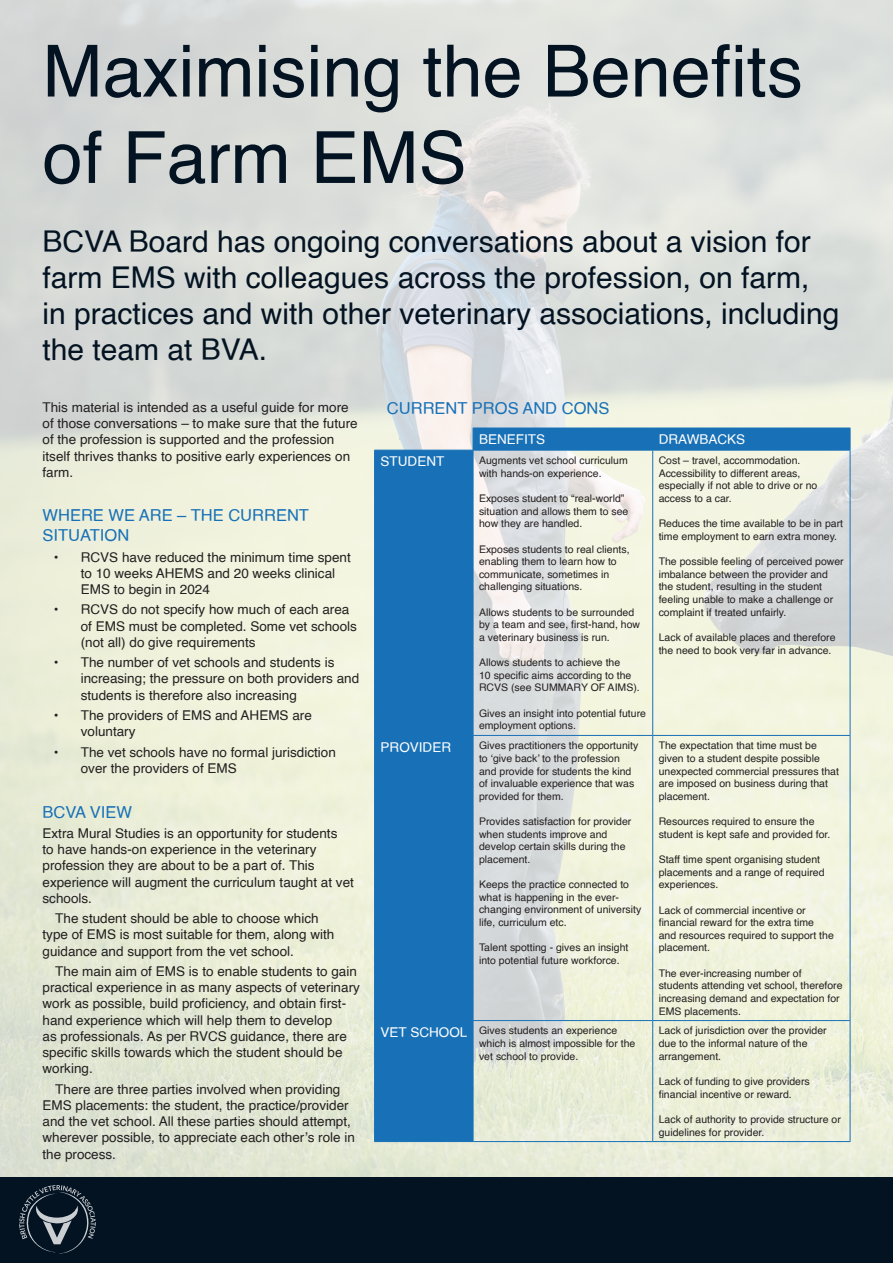
<style>
.page{position:relative;width:893px;height:1263px;background:#fff}
.page>*{position:absolute;margin:0;border:0;box-sizing:border-box;transform-origin:0 0}
.t1{font:72px/86.4px "Helvetica";color:#031322}
.t2{font:30px/36px "Helvetica";color:#031322}
.t3{font:16.5px/19.8px "Helvetica";color:#1871b7}
.t4{font:13.5px/16.2px "Helvetica";color:#231f20}
.t5{font:13.5px "Helvetica";color:#fff}
.t6{font:10.5px/12.6px "Helvetica";color:#231f20}
</style>
<div class="page">
<img style="left:0;top:0;width:893px;height:1178px">
<div style="left:0;top:1178px;width:893px;height:85px;background:#031322"></div>
<svg style="left:375px;top:428px;width:475px;height:713px;background:#bad0d5"></svg>
<hr style="left:473px;top:428px;width:180px;height:1px;background:#1871b7">
<svg style="left:473px;top:429px;width:1px;height:21px"></svg>
<hr style="left:653px;top:428px;width:197px;height:1px;background:#1871b7">
<svg style="left:652px;top:429px;width:1px;height:21px"></svg>
<svg style="left:850px;top:428px;width:1px;height:22px"></svg>
<hr style="left:374px;top:450px;width:99px;height:1px;background:#1871b7">
<hr style="left:374px;top:450px;width:1px;height:285px;background:#1871b7">
<hr style="left:473px;top:450px;width:180px;height:1px;background:#1871b7">
<hr style="left:473px;top:450px;width:1px;height:285px;background:#1871b7">
<hr style="left:653px;top:450px;width:197px;height:1px;background:#1871b7">
<hr style="left:652px;top:450px;width:1px;height:285px;background:#1871b7">
<hr style="left:850px;top:450px;width:1px;height:285px;background:#1871b7">
<hr style="left:374px;top:735px;width:99px;height:1px;background:#1871b7">
<hr style="left:374px;top:736px;width:1px;height:284px;background:#1871b7">
<hr style="left:473px;top:735px;width:180px;height:1px;background:#1871b7">
<hr style="left:473px;top:736px;width:1px;height:284px;background:#1871b7">
<hr style="left:653px;top:735px;width:197px;height:1px;background:#1871b7">
<hr style="left:652px;top:736px;width:1px;height:284px;background:#1871b7">
<hr style="left:850px;top:736px;width:1px;height:284px;background:#1871b7">
<hr style="left:374px;top:1020px;width:99px;height:1px;background:#1871b7">
<hr style="left:374px;top:1021px;width:1px;height:120px;background:#1871b7">
<hr style="left:473px;top:1020px;width:180px;height:1px;background:#1871b7">
<hr style="left:473px;top:1021px;width:1px;height:120px;background:#1871b7">
<hr style="left:653px;top:1020px;width:197px;height:1px;background:#1871b7">
<hr style="left:652px;top:1021px;width:1px;height:120px;background:#1871b7">
<hr style="left:850px;top:1021px;width:1px;height:120px;background:#1871b7">
<hr style="left:374px;top:1141px;width:99px;height:1px;background:#1871b7">
<hr style="left:473px;top:1141px;width:180px;height:1px;background:#1871b7">
<hr style="left:653px;top:1141px;width:197px;height:1px;background:#1871b7">
<svg style="left:19px;top:1185px;width:77px;height:69px"></svg>
<p class="t1" style="left:43px;top:30px;width:762px">Maximising the Benefits of Farm EMS</p>
<p class="t2" style="left:43px;top:224px;width:798px">BCVA Board has ongoing conversations about a vision for farm EMS with colleagues across the profession, on farm, in practices and with other veterinary associations, including the team at BVA.</p>
<p class="t4" style="left:43px;top:400px;width:317px">This material is intended as a useful guide for more of those conversations – to make sure that the future of the profession is supported and the profession itself thrives thanks to positive early experiences on farm.</p>
<p class="t3" style="left:43px;top:506px;width:268px">WHERE WE ARE – THE CURRENT<br>SITUATION</p>
<p class="t4" style="left:81px;top:549px;width:272px;text-indent:-27px">• RCVS have reduced the minimum time spent to 10 weeks AHEMS and 20 weeks clinical<br>EMS to begin in 2024</p>
<p class="t4" style="left:81px;top:602px;width:278px;text-indent:-27px">• RCVS do not specify how much of each area of EMS must be completed. Some vet schools (not all) do give requirements</p>
<p class="t4" style="left:81px;top:655px;width:280px;text-indent:-27px">• The number of vet schools and students is increasing; the pressure on both providers and students is therefore also increasing</p>
<p class="t4" style="left:81px;top:708px;width:233px;text-indent:-27px">• The providers of EMS and AHEMS are voluntary</p>
<p class="t4" style="left:81px;top:744px;width:257px;text-indent:-27px">• The vet schools have no formal jurisdiction over the providers of EMS</p>
<p class="t3" style="left:43px;top:802px;width:91px">BCVA VIEW</p>
<p class="t4" style="left:43px;top:825px;width:313px">Extra Mural Studies is an opportunity for students<br>to have hands-on experience in the veterinary profession they are about to be a part of. This experience will augment the curriculum taught at vet schools.</p>
<p class="t4" style="left:43px;top:911px;width:293px;text-indent:13px">The student should be able to choose which type of EMS is most suitable for them, along with guidance and support from the vet school.</p>
<p class="t4" style="left:43px;top:964px;width:319px;text-indent:13px">The main aim of EMS is to enable students to gain practical experience in as many aspects of veterinary work as possible, build proficiency, and obtain first&shy;hand experience which will help them to develop<br>as professionals. As per RVCS guidance, there are specific skills towards which the student should be working.</p>
<p class="t4" style="left:43px;top:1081px;width:314px;text-indent:13px">There are three parties involved when providing EMS placements: the student, the practice/provider and the vet school. All these parties should attempt, wherever possible, to appreciate each other’s role in the process.</p>
<p class="t3" style="left:387px;top:399px;width:224px">CURRENT PROS AND CONS</p>
<p class="t5" style="left:479px;top:429px;width:68px">BENEFITS</p>
<p class="t5" style="left:659px;top:429px;width:88px">DRAWBACKS</p>
<p class="t5" style="left:381px;top:451px;width:65px">STUDENT</p>
<p class="t6" style="left:479px;top:454px;width:150px">Augments vet school curriculum with hands-on experience.</p>
<p class="t6" style="left:479px;top:492px;width:151px">Exposes student to “real-world” situation and allows them to see how they are handled.</p>
<p class="t6" style="left:479px;top:543px;width:152px">Exposes students to real clients, enabling them to learn how to communicate, sometimes in challenging situations.</p>
<p class="t6" style="left:479px;top:606px;width:163px">Allows students to be surrounded by a team and see, first-hand, how a veterinary business is run.</p>
<p class="t6" style="left:479px;top:657px;width:162px">Allows students to achieve the<br>10 specific aims according to the<br>RCVS (see SUMMARY OF AIMS).</p>
<p class="t6" style="left:479px;top:707px;width:168px">Gives an insight into potential future employment options.</p>
<p class="t5" style="left:381px;top:736px;width:72px">PROVIDER</p>
<p class="t6" style="left:479px;top:740px;width:161px">Gives practitioners the opportunity to ‘give back’ to the profession and provide for students the kind of invaluable experience that was provided for them.</p>
<p class="t6" style="left:479px;top:815px;width:154px">Provides satisfaction for provider when students improve and develop certain skills during the placement.</p>
<p class="t6" style="left:479px;top:878px;width:164px">Keeps the practice connected to what is happening in the ever&shy;changing environment of university life, curriculum etc.</p>
<p class="t6" style="left:479px;top:942px;width:151px">Talent spotting - gives an insight into potential future workforce.</p>
<p class="t6" style="left:659px;top:454px;width:143px">Cost – travel, accommodation.</p>
<p class="t6" style="left:659px;top:467px;width:160px">Accessibility to different areas, especially if not able to drive or no access to a car.</p>
<p class="t6" style="left:659px;top:517px;width:186px">Reduces the time available to be in part time employment to earn extra money.</p>
<p class="t6" style="left:659px;top:555px;width:186px">The possible feeling of perceived power imbalance between the provider and the student, resulting in the student feeling unable to make a challenge or complaint if treated unfairly.</p>
<p class="t6" style="left:659px;top:631px;width:178px">Lack of available places and therefore the need to book very far in advance.</p>
<p class="t6" style="left:659px;top:740px;width:182px">The expectation that time must be given to a student despite possible unexpected commercial pressures that are imposed on business during that placement.</p>
<p class="t6" style="left:659px;top:815px;width:173px">Resources required to ensure the student is kept safe and provided for.</p>
<p class="t6" style="left:659px;top:853px;width:167px">Staff time spent organising student placements and a range of required experiences.</p>
<p class="t6" style="left:659px;top:904px;width:177px">Lack of commercial incentive or financial reward for the extra time and resources required to support the placement.</p>
<p class="t6" style="left:659px;top:967px;width:185px">The ever-increasing number of students attending vet school, therefore increasing demand and expectation for<br>EMS placements.</p>
<p class="t5" style="left:381px;top:1021px;width:88px">VET SCHOOL</p>
<p class="t6" style="left:479px;top:1025px;width:158px">Gives students an experience which is almost impossible for the vet school to provide.</p>
<p class="t6" style="left:659px;top:1025px;width:170px">Lack of jurisdiction over the provider due to the informal nature of the arrangement.</p>
<p class="t6" style="left:659px;top:1075px;width:153px">Lack of funding to give providers financial incentive or reward.</p>
<p class="t6" style="left:659px;top:1113px;width:184px">Lack of authority to provide structure or guidelines for provider.</p>
</div>
